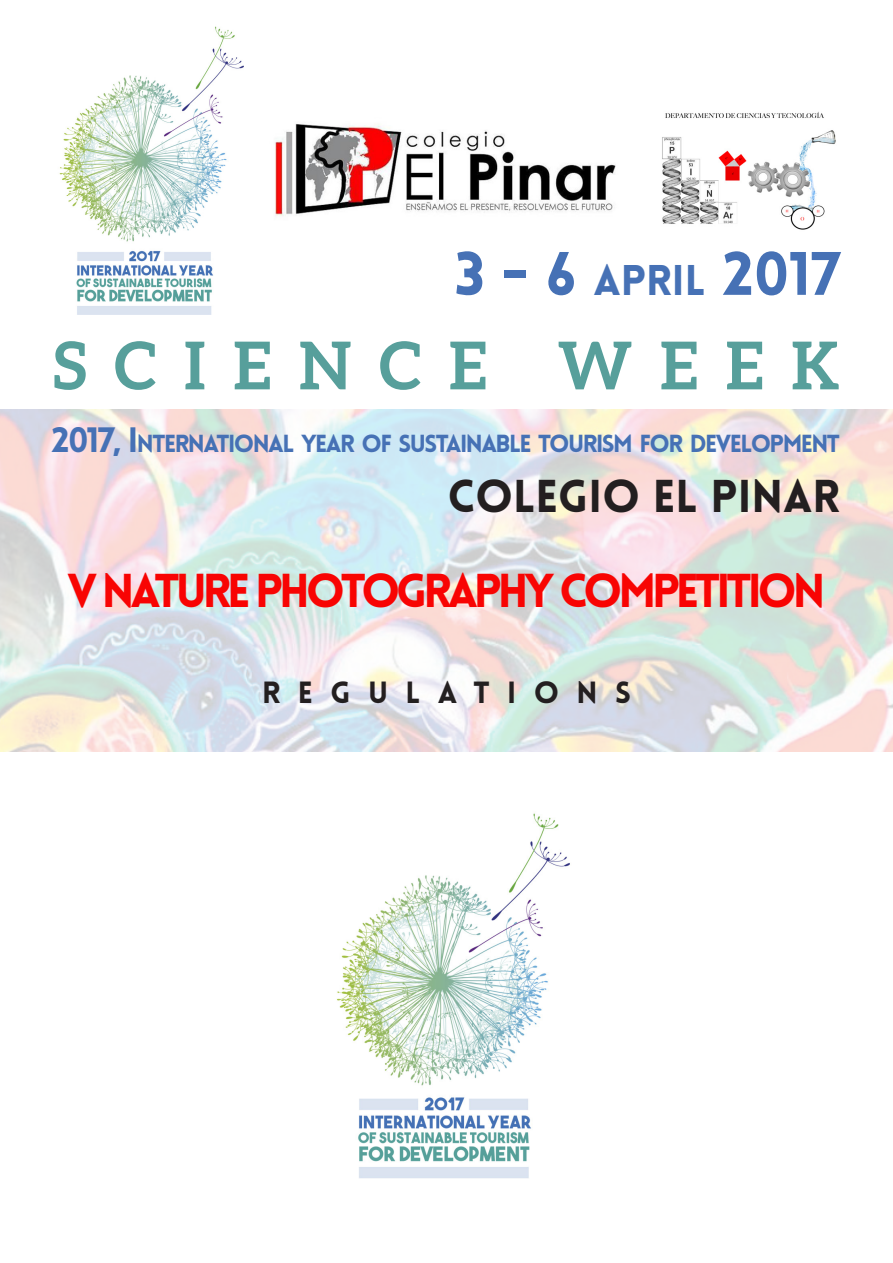
<style>
.page{position:relative;width:893px;height:1263px;background:#fff}
.page>*{position:absolute;margin:0;border:0;box-sizing:border-box;transform-origin:0 0}
.t1{font:700 66px "Aleo";letter-spacing:.42em;color:#579f9b}
.t2{font:900 60px "Lovelo";color:#4671b5}
.t3{font:900 46.5px "Lovelo";letter-spacing:-.09em;color:#f80403}
.t4{font:900 45px "Lovelo";color:#231f20}
.t5{font:900 30px "Lovelo";letter-spacing:.58em;color:#231f20}
.t6{font:900 24.15px "Lovelo";letter-spacing:-.065em;color:#4671b5}
.s1{font-size:42px}
.s2{font-size:34.5px}
</style>
<div class="page">
<img style="left:0;top:409px;width:893px;height:343px">
<img style="left:337px;top:813px;width:233px;height:366px">
<img style="left:275px;top:124px;width:341px;height:92px">
<img style="left:662px;top:111px;width:174px;height:119px">
<img style="left:59px;top:26px;width:185px;height:289px">
<p class="t2" style="left:455px;top:236px;width:387px">3 - 6 <span class="s1">APRIL</span> 2017</p>
<p class="t1" style="left:53px;top:327px;width:788px">SCIENCE WEEK</p>
<p class="t6" style="left:52px;top:429px;width:790px"><span class="s2">2017, I</span> NTERNATIONAL YEAR OF SUSTAINABLE TOURISM FOR DEVELOPMENT</p>
<p class="t4" style="left:448px;top:468px;width:394px">COLEGIO EL PINAR</p>
<p class="t3" style="left:67px;top:561px;width:760px">V NATURE PHOTOGRAPHY COMPETITION</p>
<p class="t5" style="left:262px;top:674px;width:370px">REGULATIONS</p>
</div>
